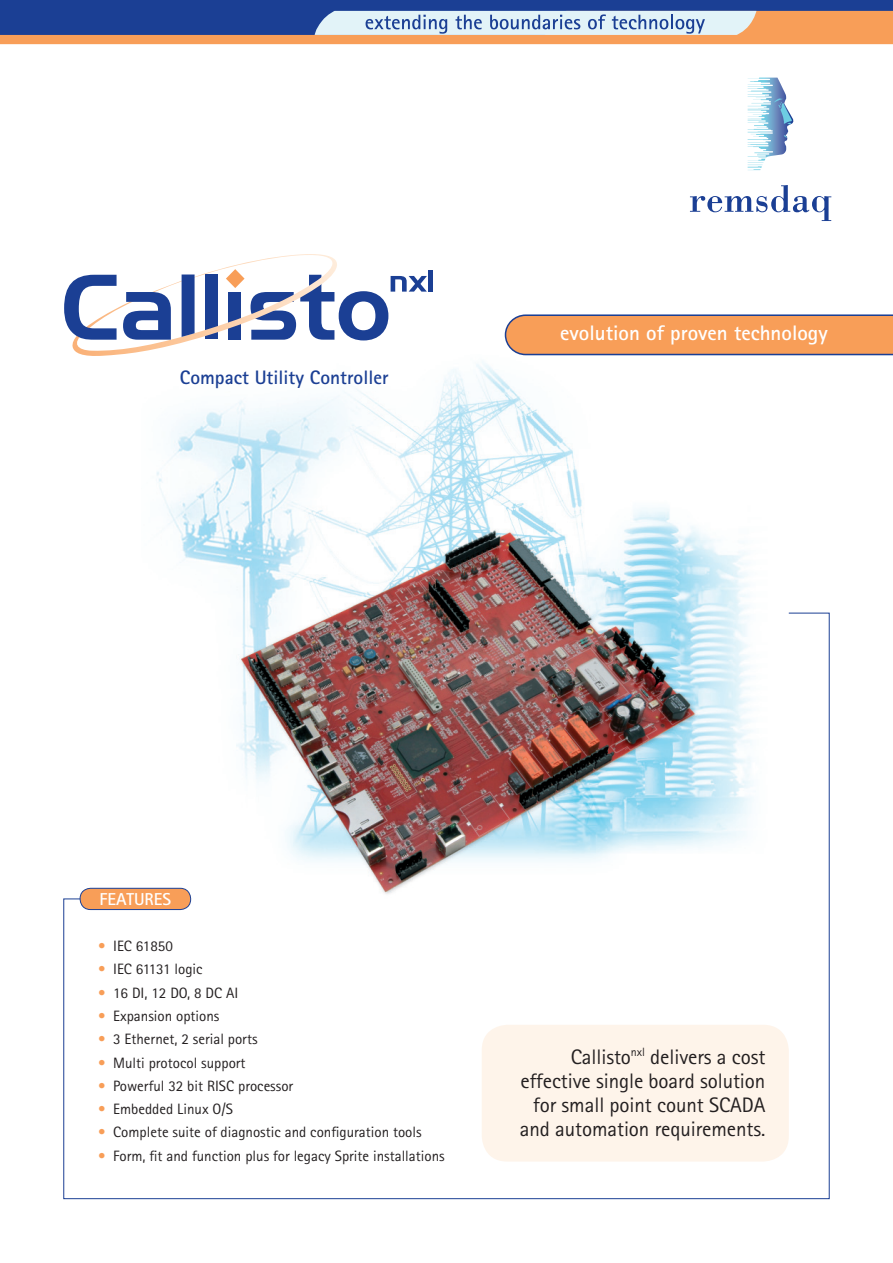
<style>
.page{position:relative;width:893px;height:1263px;background:#fff}
.page>*{position:absolute;margin:0;border:0;box-sizing:border-box;transform-origin:0 0}
.t1{font:21px/24px "Rotis Sans Serif";letter-spacing:-.005em;color:#231f20;text-align:right}
.t2{font:700 21px "Rotis Sans Serif";color:#fff}
.t3{font:700 19.5px "Rotis Sans Serif";color:#1b3f94}
.t4{font:700 17.25px "Rotis Sans Serif";color:#fff}
.t5{font:15px "Rotis Sans Serif";color:#231f20}
.s1{color:#f89e58}
</style>
<div class="page">
<svg style="left:63px;top:612px;width:767px;height:587px"></svg>
<img style="left:142px;top:332px;width:637px;height:575px">
<div style="left:0;top:0;width:893px;height:41px;background:#1b3f94"></div>
<svg style="left:0;top:11px;width:893px;height:33px"></svg>
<svg style="left:690px;top:185px;width:141px;height:36px"></svg>
<svg style="left:748px;top:159px;width:17px;height:11px"></svg>
<svg style="left:783px;top:135px;width:5px;height:3px"></svg>
<svg style="left:748px;top:78px;width:44px;height:47px"></svg>
<svg style="left:505px;top:314px;width:388px;height:41px;background:#e8995f"></svg>
<div style="left:482px;top:1025px;width:307px;height:136px;background:#fef4ea;border-radius:26px"></div>
<div style="left:80px;top:888px;width:111px;height:21px;background:#f89e58;border-radius:10px"></div>
<div style="left:80px;top:888px;width:111px;height:22px;border:1px solid #1b3f94;border-radius:10px"></div>
<svg style="left:64px;top:254px;width:363px;height:103px"></svg>
<hr style="left:429px;top:270px;width:4px;height:22px;background:#1b3f94">
<p class="t3" style="left:180px;top:365px;width:210px">Compact Utility Controller</p>
<p class="t2" style="left:560px;top:319px;width:269px">evolution of proven technology</p>
<p class="t4" style="left:100px;top:888px;width:73px">FEATURES</p>
<p class="t5" style="left:98px;top:937px;width:76px"><span class="s1">•</span> IEC 61850</p>
<p class="t5" style="left:98px;top:960px;width:106px"><span class="s1">•</span> IEC 61131 logic</p>
<p class="t5" style="left:98px;top:984px;width:142px"><span class="s1">•</span> 16 DI, 12 DO, 8 DC AI</p>
<p class="t5" style="left:98px;top:1007px;width:123px"><span class="s1">•</span> Expansion options</p>
<p class="t5" style="left:98px;top:1030px;width:161px"><span class="s1">•</span> 3 Ethernet, 2 serial ports</p>
<p class="t5" style="left:98px;top:1053px;width:149px"><span class="s1">•</span> Multi protocol support</p>
<p class="t5" style="left:98px;top:1077px;width:197px"><span class="s1">•</span> Powerful 32 bit RISC processor</p>
<p class="t5" style="left:98px;top:1100px;width:136px"><span class="s1">•</span> Embedded Linux O/S</p>
<p class="t5" style="left:98px;top:1123px;width:325px"><span class="s1">•</span> Complete suite of diagnostic and configuration tools</p>
<p class="t5" style="left:98px;top:1146px;width:348px"><span class="s1">•</span> Form, fit and function plus for legacy Sprite installations</p>
<p class="t1" style="left:520px;top:1044px;width:247px">Callisto<sup>nxl</sup> delivers a cost effective single board solution for small point count SCADA and automation requirements.</p>
</div>
